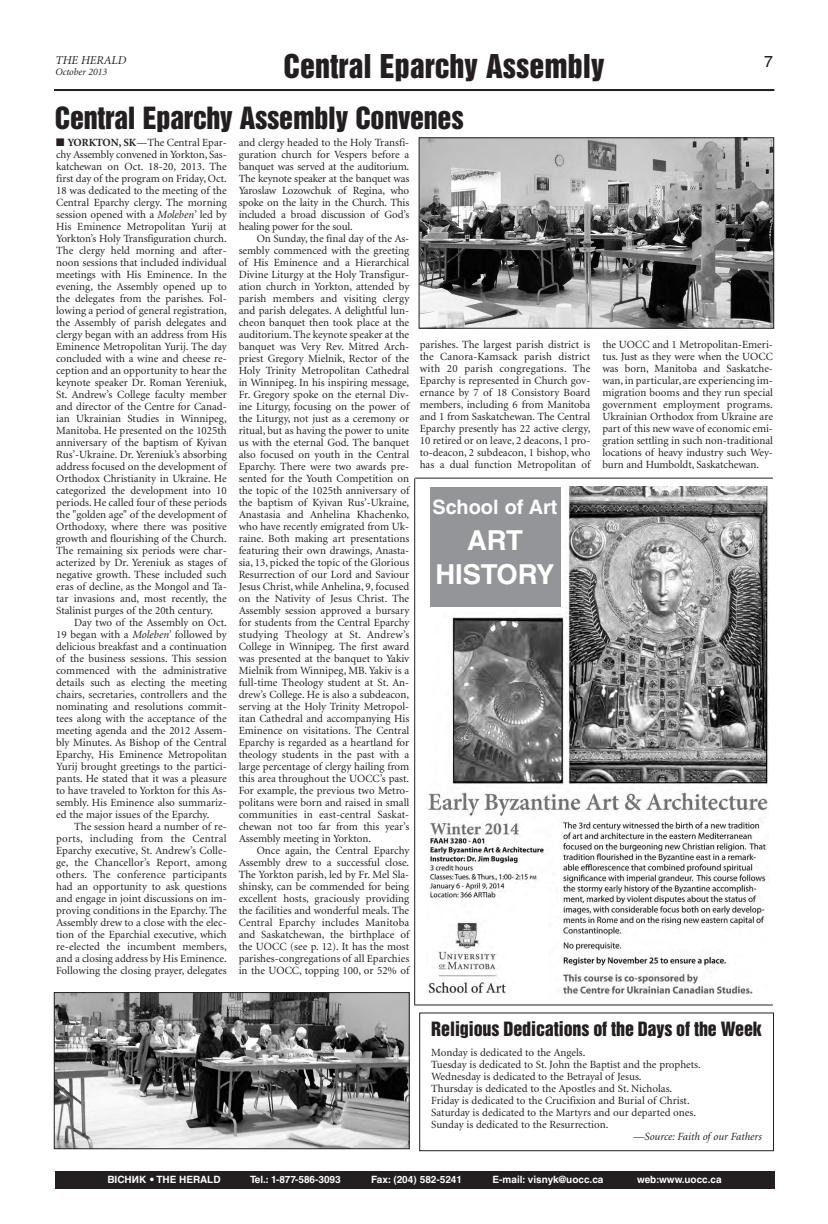
<style>
.page{position:relative;width:828px;height:1224px;background:#fff}
.page>*{position:absolute;margin:0;border:0;box-sizing:border-box;transform-origin:0 0}
.t1{font:30px "Helvetica Inserat Cyr Upright";color:#231f20}
.t2{font:28px "Helvetica Inserat Cyr Upright";letter-spacing:-.01em;color:#231f20}
.t3{font:700 27.5px/33px "Helvetica Cyr";letter-spacing:-.01em;color:#fff;text-align:center}
.t4{font:700 19.9px "Helvetica Cyr";color:#fff}
.t5{font:18px "Helvetica Inserat Cyr Upright";letter-spacing:-.005em;color:#231f20}
.t6{font:16px "Helvetica Cyr Upright";color:#231f20}
.t7{font:italic 12px "Minion Cyr";color:#231f20}
.t8{font:11px/12px "Minion Cyr";color:#231f20;text-align:justify}
.t9{font:italic 11px "Minion Cyr";color:#231f20}
.t10{font:700 10px "Helvetica Cyr";color:#fff}
.t11{font:italic 10px "Minion Cyr";color:#231f20}
.s1{font-weight:700}
.s2{font-style:italic}
</style>
<div class="page">
<div style="left:55px;top:1171px;width:719px;height:18px;background:#231f20"></div>
<hr style="left:54px;top:89px;width:720px;height:2px;background:#231f20">
<div style="left:419px;top:1012px;width:355px;height:139px;border:1px solid #231f20"></div>
<img style="left:421px;top:140px;width:351px;height:186px">
<div style="left:419px;top:138px;width:355px;height:190px;border:1px solid #231f20"></div>
<img style="left:56px;top:994px;width:352px;height:153px">
<div style="left:54px;top:992px;width:356px;height:157px;border:1px solid #231f20"></div>
<img style="left:428px;top:487px;width:340px;height:512px">
<div style="left:430px;top:487px;width:130px;height:120px;background:#939598"></div>
<hr style="left:415px;top:1005px;width:358px;height:1px;background:#231f20">
<hr style="left:415px;top:478px;width:358px;height:1px;background:#231f20">
<hr style="left:414px;top:478px;width:1px;height:527px;background:#231f20">
<h1 class="t1" style="left:283px;top:54px;width:323px">Central Eparchy Assembly</h1>
<h2 class="t2" style="left:55px;top:106px;width:410px">Central Eparchy Assembly Convenes</h2>
<p class="t7" style="left:55px;top:56px;width:72px">THE HERALD</p>
<h3 class="t6" style="left:764px;top:56px;width:10px">7</h3>
<p class="t11" style="left:55px;top:68px;width:53px">October 2013</p>
<p class="t8" style="left:56px;top:137px;width:172px">■ <span class="s1">YORKTON, SK</span>—The Central Epar&shy;chy Assembly convened in Yorkton, Sas&shy;katchewan on Oct. 18-20, 2013. The first day of the program on Friday, Oct.<br>18 was dedicated to the meeting of the Central Eparchy clergy. The morning session opened with a <span class="s2">Moleben’</span> led by His Eminence Metropolitan Yurij at Yorkton’s Holy Transfiguration church.<br>The clergy held morning and after&shy;noon sessions that included individual meetings with His Eminence. In the evening, the Assembly opened up to the delegates from the parishes. Fol&shy;lowing a period of general registration, the Assembly of parish delegates and clergy began with an address from His Eminence Metropolitan Yurij. The day concluded with a wine and cheese re&shy;ception and an opportunity to hear the keynote speaker Dr. Roman Yereniuk, St. Andrew’s College faculty member and director of the Centre for Canad&shy;ian Ukrainian Studies in Winnipeg, Manitoba. He presented on the 1025th anniversary of the baptism of Kyivan Rus’-Ukraine. Dr. Yereniuk’s absorbing address focused on the development of Orthodox Christianity in Ukraine. He categorized the development into 10 periods. He called four of these periods the "golden age" of the development of Orthodoxy, where there was positive growth and flourishing of the Church.<br>The remaining six periods were char&shy;acterized by Dr. Yereniuk as stages of negative growth. These included such eras of decline, as the Mongol and Ta&shy;tar invasions and, most recently, the Stalinist purges of the 20th century.</p>
<p class="t8" style="left:56px;top:617px;width:172px;text-indent:18px">Day two of the Assembly on Oct.<br>19 began with a <span class="s2">Moleben’</span> followed by delicious breakfast and a continuation of the business sessions. This session commenced with the administrative details such as electing the meeting chairs, secretaries, controllers and the nominating and resolutions commit&shy;tees along with the acceptance of the meeting agenda and the 2012 Assem&shy;bly Minutes. As Bishop of the Central Eparchy, His Eminence Metropolitan Yurij brought greetings to the partici&shy;pants. He stated that it was a pleasure to have traveled to Yorkton for this As&shy;sembly. His Eminence also summariz&shy;ed the major issues of the Eparchy.</p>
<p class="t8" style="left:56px;top:821px;width:172px;text-indent:18px">The session heard a number of re&shy;ports, including from the Central Eparchy executive, St. Andrew’s Colle&shy;ge, the Chancellor’s Report, among others. The conference participants had an opportunity to ask questions and engage in joint discussions on im&shy;proving conditions in the Eparchy. The Assembly drew to a close with the elec&shy;tion of the Eparchial executive, which re-elected the incumbent members, and a closing address by His Eminence.<br>Following the closing prayer, delegates</p>
<p class="t8" style="left:239px;top:137px;width:172px">and clergy headed to the Holy Transfi&shy;guration church for Vespers before a banquet was served at the auditorium.<br>The keynote speaker at the banquet was Yaroslaw Lozowchuk of Regina, who spoke on the laity in the Church. This included a broad discussion of God’s healing power for the soul.</p>
<p class="t8" style="left:239px;top:233px;width:172px;text-indent:18px">On Sunday, the final day of the As&shy;sembly commenced with the greeting of His Eminence and a Hierarchical Divine Liturgy at the Holy Transfigur&shy;ation church in Yorkton, attended by parish members and visiting clergy and parish delegates. A delightful lun&shy;cheon banquet then took place at the auditorium. The keynote speaker at the banquet was Very Rev. Mitred Arch&shy;priest Gregory Mielnik, Rector of the Holy Trinity Metropolitan Cathedral in Winnipeg. In his inspiring message, Fr. Gregory spoke on the eternal Div&shy;ine Liturgy, focusing on the power of the Liturgy, not just as a ceremony or ritual, but as having the power to unite us with the eternal God. The banquet also focused on youth in the Central Eparchy. There were two awards pre&shy;sented for the Youth Competition on the topic of the 1025th anniversary of the baptism of Kyivan Rus’-Ukraine, Anastasia and Anhelina Khachenko, who have recently emigrated from Uk&shy;raine. Both making art presentations featuring their own drawings, Anasta&shy;sia, 13, picked the topic of the Glorious Resurrection of our Lord and Saviour Jesus Christ, while Anhelina, 9, focused on the Nativity of Jesus Christ. The Assembly session approved a bursary for students from the Central Eparchy studying Theology at St. Andrew’s College in Winnipeg. The first award was presented at the banquet to Yakiv Mielnik from Winnipeg, MB. Yakiv is a full-time Theology student at St. An&shy;drew’s College. He is also a subdeacon, serving at the Holy Trinity Metropol&shy;itan Cathedral and accompanying His Eminence on visitations. The Central Eparchy is regarded as a heartland for theology students in the past with a large percentage of clergy hailing from this area throughout the UOCC’s past.<br>For example, the previous two Metro&shy;politans were born and raised in small communities in east-central Saskat&shy;chewan not too far from this year’s Assembly meeting in Yorkton.</p>
<p class="t8" style="left:239px;top:845px;width:172px;text-indent:18px">Once again, the Central Eparchy Assembly drew to a successful close.<br>The Yorkton parish, led by Fr. Mel Sla&shy;shinsky, can be commended for being excellent hosts, graciously providing the facilities and wonderful meals. The Central Eparchy includes Manitoba and Saskatchewan, the birthplace of the UOCC (see p. 12). It has the most parishes-congregations of all Eparchies in the UOCC, topping 100, or 52% of</p>
<p class="t8" style="left:420px;top:339px;width:172px">parishes. The largest parish district is the Canora-Kamsack parish district with 20 parish congregations. The Eparchy is represented in Church gov&shy;ernance by 7 of 18 Consistory Board members, including 6 from Manitoba and 1 from Saskatchewan. The Central Eparchy presently has 22 active clergy, 10 retired or on leave, 2 deacons, 1 pro&shy;to-deacon, 2 subdeacon, 1 bishop, who has a dual function Metropolitan of</p>
<p class="t8" style="left:602px;top:339px;width:172px">the UOCC and 1 Metropolitan-Emeri&shy;tus. Just as they were when the UOCC was born, Manitoba and Saskatche&shy;wan, in particular, are experiencing im&shy;migration booms and they run special government employment programs.<br>Ukrainian Orthodox from Ukraine are part of this new wave of economic emi&shy;gration settling in such non-traditional locations of heavy industry such Wey&shy;burn and Humboldt, Saskatchewan.</p>
<h3 class="t4" style="left:433px;top:500px;width:126px">School of Art</h3>
<h3 class="t3" style="left:435px;top:527px;width:121px">ART<br>HISTORY</h3>
<h3 class="t5" style="left:431px;top:1021px;width:332px">Religious Dedications of the Days of the Week</h3>
<p class="t8" style="left:431px;top:1047px;width:271px;text-align:left">Monday is dedicated to the Angels.<br>Tuesday is dedicated to St. John the Baptist and the prophets.<br>Wednesday is dedicated to the Betrayal of Jesus.<br>Thursday is dedicated to the Apostles and St. Nicholas.<br>Friday is dedicated to the Crucifixion and Burial of Christ.<br>Saturday is dedicated to the Martyrs and our departed ones.<br>Sunday is dedicated to the Resurrection.</p>
<p class="t9" style="left:633px;top:1132px;width:130px">—Source: Faith of our Fathers</p>
<p class="t10" style="left:107px;top:1176px;width:115px">ВІСНИК • THE HERALD</p>
<p class="t10" style="left:250px;top:1176px;width:92px">Tel.: 1-877-586-3093</p>
<p class="t10" style="left:371px;top:1176px;width:92px">Fax: (204) 582-5241</p>
<p class="t10" style="left:493px;top:1176px;width:112px">E-mail: visnyk@uocc.ca</p>
<p class="t10" style="left:637px;top:1176px;width:86px">web:www.uocc.ca</p>
</div>
